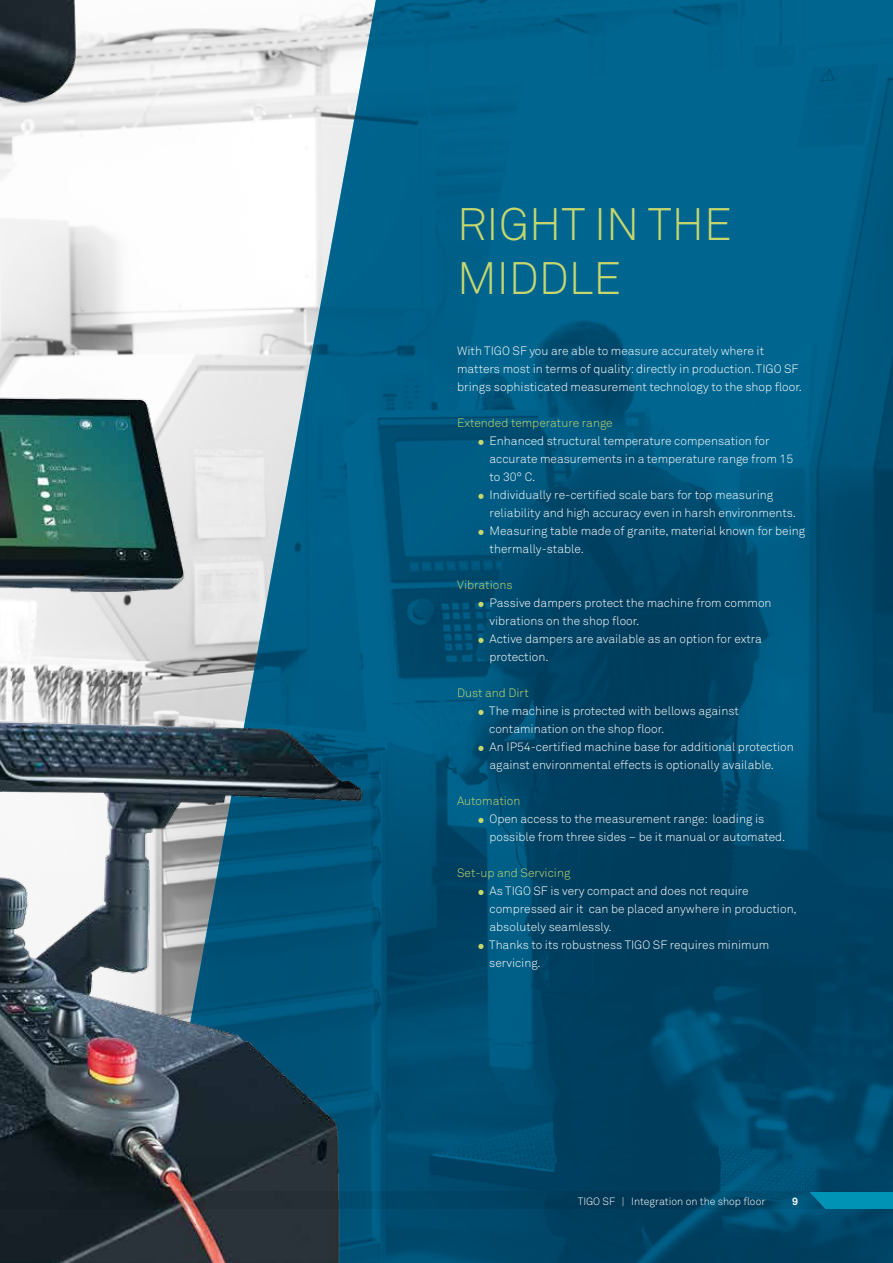
<style>
.page{position:relative;width:893px;height:1263px;background:#fff}
.page>*{position:absolute;margin:0;border:0;box-sizing:border-box;transform-origin:0 0}
.t1{font:45px/54px "Akkurat Light Pro";color:#c6d76f}
.t2{font:12px/18px "Akkurat Light Pro";color:#fff}
.t3{font:12px "Akkurat Light Pro";color:#c6d76f}
.t4{font:10.5px "Akkurat Light Pro";color:#fff}
.t5{font:700 10.5px "Akkurat Pro";color:#fff}
</style>
<div class="page">
<svg style="left:538px;top:0;width:355px;height:1263px;background:#005074"></svg>
<img style="left:0;top:0;width:538px;height:1263px">
<svg style="left:0;top:1192px;width:809px;height:17px;background:#0f374c"></svg>
<svg style="left:809px;top:1192px;width:84px;height:17px"></svg>
<svg style="left:478px;top:440px;width:6px;height:5px"></svg>
<svg style="left:478px;top:494px;width:6px;height:5px"></svg>
<svg style="left:478px;top:530px;width:6px;height:5px"></svg>
<svg style="left:478px;top:602px;width:6px;height:5px"></svg>
<svg style="left:478px;top:638px;width:6px;height:5px"></svg>
<svg style="left:478px;top:710px;width:6px;height:5px"></svg>
<svg style="left:478px;top:746px;width:6px;height:5px"></svg>
<svg style="left:478px;top:818px;width:6px;height:5px"></svg>
<svg style="left:478px;top:890px;width:6px;height:5px"></svg>
<svg style="left:478px;top:944px;width:6px;height:5px"></svg>
<h1 class="t1" style="left:457px;top:198px;width:276px">RIGHT IN THE<br>MIDDLE</h1>
<p class="t2" style="left:457px;top:342px;width:346px">With TIGO SF you are able to measure accurately where it matters most in terms of quality: directly in production. TIGO SF brings sophisticated measurement technology to the shop floor.</p>
<p class="t3" style="left:457px;top:416px;width:157px">Extended temperature range</p>
<p class="t2" style="left:490px;top:432px;width:317px">Enhanced structural temperature compensation for accurate measurements in a temperature range from 15 to 30° C.<br>Individually re-certified scale bars for top measuring reliability and high accuracy even in harsh environments.<br>Measuring table made of granite, material known for being thermally-stable.</p>
<p class="t3" style="left:457px;top:578px;width:57px">Vibrations</p>
<p class="t2" style="left:490px;top:594px;width:284px">Passive dampers protect the machine from common vibrations on the shop floor.<br>Active dampers are available as an option for extra protection.</p>
<p class="t3" style="left:457px;top:686px;width:73px">Dust and Dirt</p>
<p class="t2" style="left:489px;top:702px;width:306px">The machine is protected with bellows against contamination on the shop floor.<br>An IP54-certified machine base for additional protection against environmental effects is optionally available.</p>
<p class="t3" style="left:457px;top:794px;width:65px">Automation</p>
<p class="t2" style="left:490px;top:810px;width:297px">Open access to the measurement range: loading is possible from three sides – be it manual or automated.</p>
<p class="t3" style="left:457px;top:866px;width:115px">Set-up and Servicing</p>
<p class="t2" style="left:489px;top:882px;width:309px">As TIGO SF is very compact and does not require compressed air it can be placed anywhere in production, absolutely seamlessly.<br>Thanks to its robustness TIGO SF requires minimum servicing.</p>
<p class="t4" style="left:578px;top:1195px;width:189px">TIGO SF | Integration on the shop floor</p>
<p class="t5" style="left:792px;top:1194px;width:7px">9</p>
</div>
